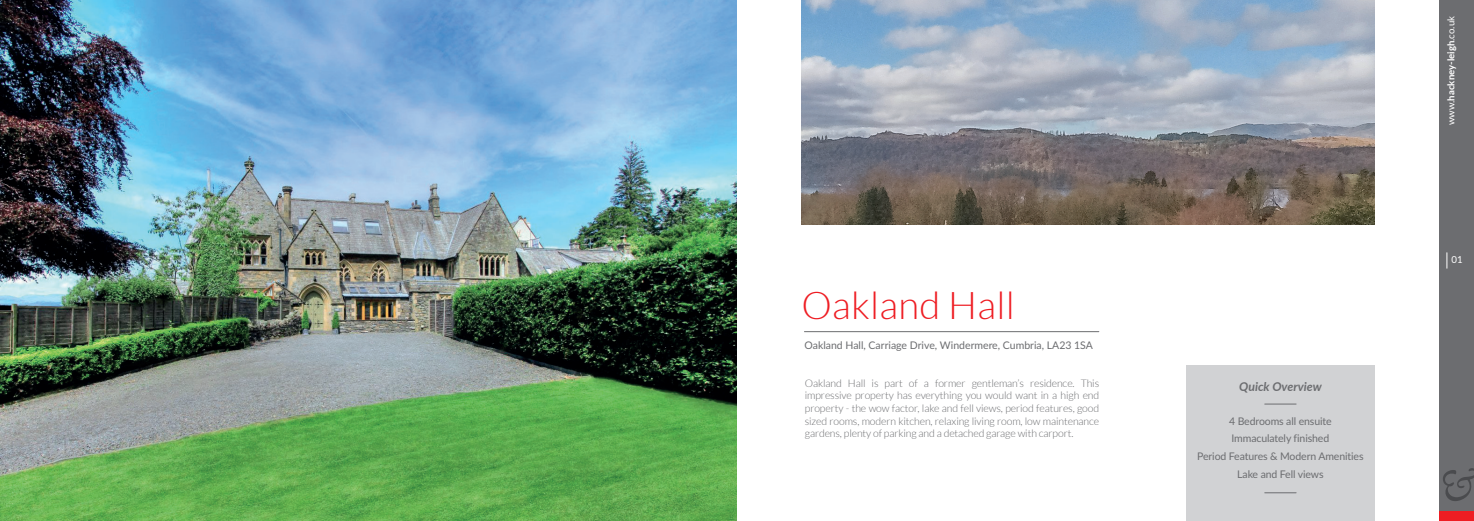
<style>
.page{position:relative;width:1474px;height:521px;background:#fff}
.page>*{position:absolute;margin:0;border:0;box-sizing:border-box;transform-origin:0 0}
.t1{font:300 38.24px "Lato";letter-spacing:.005em;color:#ee1d23}
.t2{font:italic 700 12.25px "Lato";color:#6c6d70}
.t3{font:300 10.5px/12.6px "Lato";letter-spacing:-.01em;color:#6c6d70;text-align:justify}
.t4{font:10.5px/17.6px "Lato";letter-spacing:-.01em;color:#6c6d70;text-align:center}
.t5{font:700 9.62px "Lato";color:#fff}
.t6{font:9.62px "Lato";color:#fff}
.s1{font-weight:400}
</style>
<div class="page">
<div style="left:1439px;top:0;width:34px;height:521px;background:#6c6d70"></div>
<img style="left:801px;top:0;width:573px;height:224px">
<div style="left:1186px;top:366px;width:188px;height:155px;background:#d1d2d4"></div>
<hr style="left:1264px;top:404px;width:32px;height:1px;background:#6c6d70">
<hr style="left:804px;top:331px;width:294px;height:1px;background:#6c6d70">
<hr style="left:1264px;top:492px;width:32px;height:1px;background:#6c6d70">
<div style="left:1439px;top:511px;width:34px;height:10px;background:#ee1d23"></div>
<svg style="left:1443px;top:468px;width:30px;height:33px"></svg>
<svg style="left:1446px;top:253px;width:1px;height:15px"></svg>
<img style="left:0;top:0;width:737px;height:521px">
<h1 class="t1" style="left:801px;top:284px;width:215px">Oakland Hall</h1>
<p class="t4" style="left:804px;top:335px;width:290px">Oakland Hall, Carriage Drive, Windermere, Cumbria, LA23 1SA</p>
<p class="t3" style="left:804px;top:377px;width:296px">Oakland Hall is part of a former gentleman’s residence. This impressive property has everything you would want in a high end property - the wow factor, lake and fell views, period features, good sized rooms, modern kitchen, relaxing living room, low maintenance gardens, plenty of parking and a detached garage with carport.</p>
<p class="t2" style="left:1239px;top:378px;width:84px">Quick Overview</p>
<p class="t4" style="left:1197px;top:412px;width:168px">4 Bedrooms all ensuite<br>Immaculately finished<br>Period Features &amp; Modern Amenities<br>Lake and Fell views</p>
<p class="t5" style="left:1443px;top:125px;width:111px;rotate:-90deg"><span class="s1">www.</span>hackney-leigh<span class="s1">.co.uk</span></p>
<p class="t6" style="left:1451px;top:253px;width:13px">01</p>
</div>
